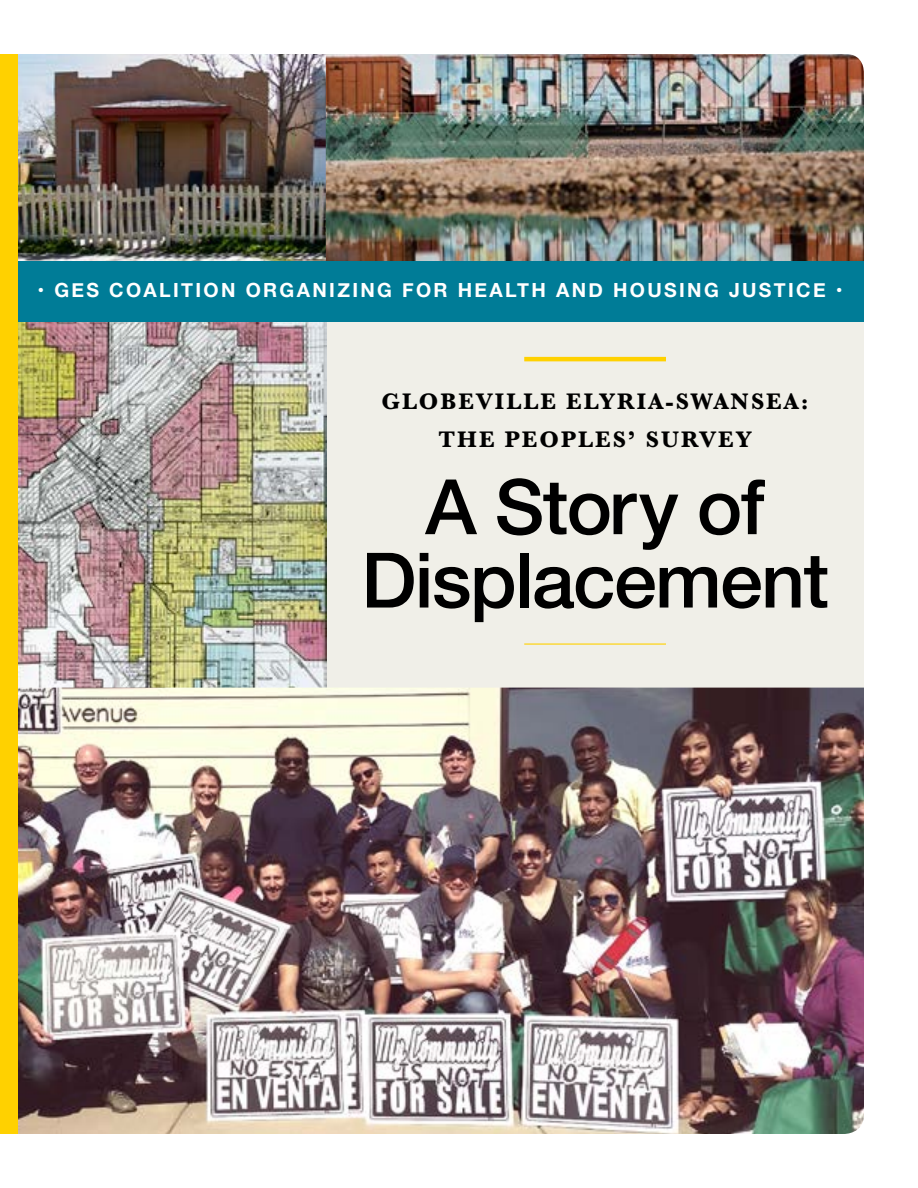
<style>
.page{position:relative;width:918px;height:1188px;background:#fff}
.page>*{position:absolute;margin:0;border:0;box-sizing:border-box;transform-origin:0 0}
.t1{font:500 76.5px/73.3px "Helvetica Neue";letter-spacing:-.02em;color:#000;text-align:center}
.t2{font:700 23.4px/37.5px "Baskerville";letter-spacing:.09em;color:#000;text-align:center}
.t3{font:700 19.5px "Helvetica Neue";letter-spacing:.12em;color:#fff}
</style>
<div class="page">
<img style="left:18px;top:54px;width:308px;height:207px">
<img style="left:326px;top:54px;width:538px;height:207px">
<div style="left:326px;top:321px;width:538px;height:367px;background:#f0efe8"></div>
<img style="left:18px;top:321px;width:308px;height:367px">
<hr style="left:524px;top:357px;width:142px;height:4px;background:#ffd100">
<hr style="left:524px;top:644px;width:142px;height:1px;background:#ffd100">
<div style="left:0;top:261px;width:864px;height:60px;background:#007c97"></div>
<img style="left:18px;top:688px;width:846px;height:446px">
<div style="left:0;top:54px;width:18px;height:1080px;background:#ffd100"></div>
<p class="t3" style="left:38px;top:274px;width:807px">• GES COALITION ORGANIZING FOR HEALTH AND HOUSING JUSTICE •</p>
<p class="t2" style="left:381px;top:383px;width:429px">GLOBEVILLE ELYRIA-SWANSEA:<br>THE PEOPLES’ SURVEY</p>
<h1 class="t1" style="left:361px;top:464px;width:469px">A Story of<br>Displacement</h1>
</div>
